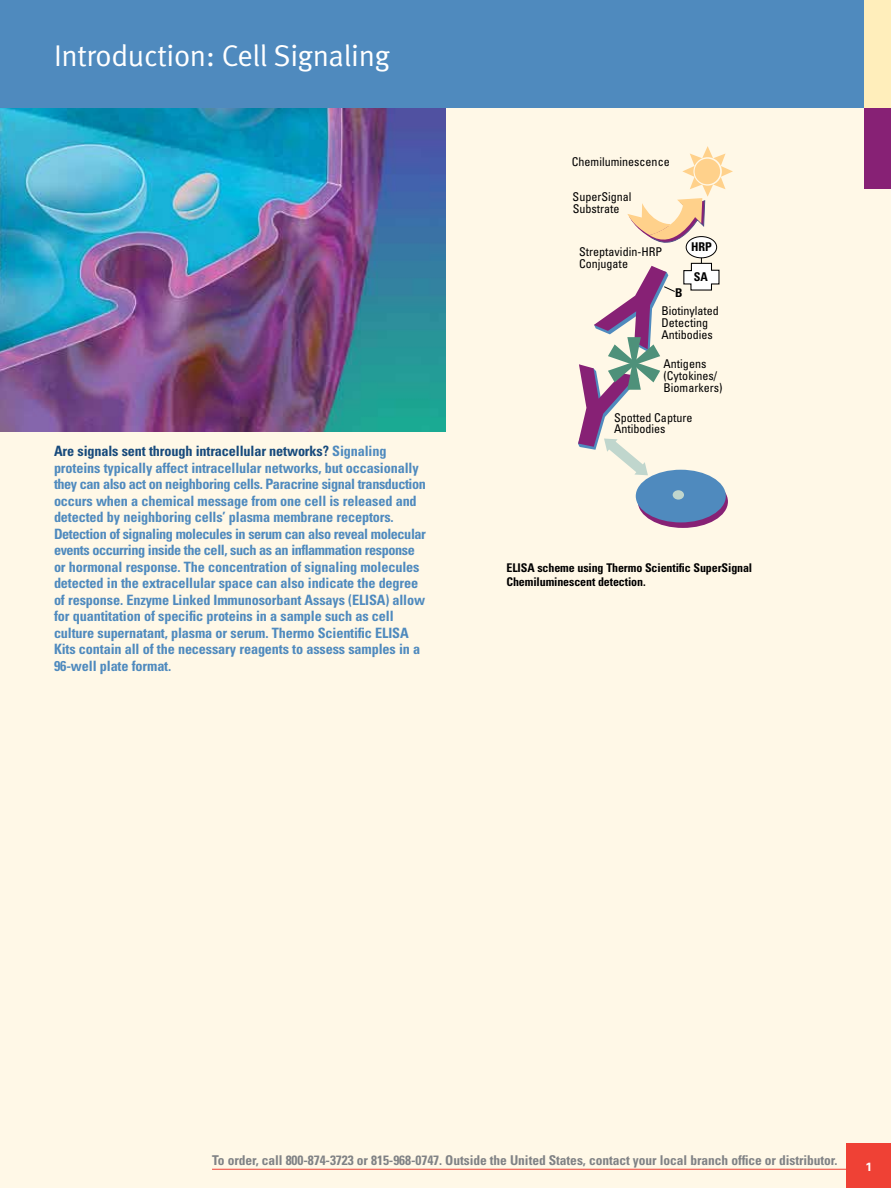
<style>
.page{position:relative;width:891px;height:1188px;background:#fff}
.page>*{position:absolute;margin:0;border:0;box-sizing:border-box;transform-origin:0 0}
.t1{font:30px "Meta Normal LF";letter-spacing:-.01em;color:#fff}
.t2{font:700 condensed 14.25px/16.5px "Univers";letter-spacing:-.01em;color:#4f8abe}
.t3{font:700 condensed 13.5px "Univers";letter-spacing:-.005em;color:#808285}
.t4{font:condensed 12.15px/12px "Univers";color:#000}
.t5{font:700 condensed 12.15px "Univers";color:#000}
.t6{font:700 condensed 12px/13.5px "Univers";letter-spacing:-.01em;color:#000}
.t7{font:700 12px "Univers";color:#fff}
.s1{color:#174a7c}
</style>
<div class="page">
<div style="left:0;top:96px;width:891px;height:1092px;background:#fff8e7"></div>
<div style="left:846px;top:1143px;width:45px;height:45px;background:#ef4135"></div>
<hr style="left:212px;top:1169px;width:642px;height:1px;background:#ef4135">
<div style="left:864px;top:108px;width:27px;height:81px;background:#872175"></div>
<svg style="left:638px;top:475px;width:90px;height:53px"></svg>
<div style="left:636px;top:470px;width:90px;height:52px;background:#4f8abe;border-radius:50%"></div>
<div style="left:673px;top:490px;width:11px;height:10px;background:#c0d6cd;border-radius:50%"></div>
<svg style="left:578px;top:146px;width:155px;height:329px"></svg>
<div style="left:686px;top:237px;width:31px;height:21px;background:#fff;border-radius:50%"></div>
<div style="left:686px;top:236px;width:31px;height:22px;border:1px solid #000;border-radius:50%"></div>
<img style="left:0;top:108px;width:446px;height:324px">
<div style="left:0;top:0;width:891px;height:108px;background:#4f8abe"></div>
<div style="left:864px;top:0;width:27px;height:108px;background:#feb"></div>
<h1 class="t1" style="left:54px;top:38px;width:337px">Introduction: Cell Signaling</h1>
<p class="t2" style="left:54px;top:443px;width:373px"><span class="s1">Are signals sent through intracellular networks?</span> Signaling proteins typically affect intracellular networks, but occasionally they can also act on neighboring cells. Paracrine signal transduction occurs when a chemical message from one cell is released and detected by neighboring cells’ plasma membrane receptors.<br>Detection of signaling molecules in serum can also reveal molecular events occurring inside the cell, such as an inflammation response or hormonal response. The concentration of signaling molecules detected in the extracellular space can also indicate the degree of response. Enzyme Linked Immunosorbant Assays (ELISA) allow for quantitation of specific proteins in a sample such as cell culture supernatant, plasma or serum. Thermo Scientific ELISA Kits contain all of the necessary reagents to assess samples in a 96-well plate format.</p>
<p class="t4" style="left:572px;top:155px;width:99px">Chemiluminescence</p>
<p class="t4" style="left:573px;top:190px;width:61px">SuperSignal<br>Substrate</p>
<p class="t4" style="left:579px;top:245px;width:85px">Streptavidin-HRP<br>Conjugate</p>
<p class="t5" style="left:675px;top:286px;width:9px">B</p>
<p class="t5" style="left:691px;top:240px;width:22px">HRP</p>
<p class="t5" style="left:694px;top:270px;width:16px">SA</p>
<p class="t4" style="left:661px;top:304px;width:59px">Biotinylated<br>Detecting<br>Antibodies</p>
<p class="t4" style="left:664px;top:357px;width:61px">Antigens (Cytokines/<br>Biomarkers)</p>
<p class="t4" style="left:614px;top:411px;width:80px">Spotted Capture<br>Antibodies</p>
<p class="t6" style="left:507px;top:561px;width:247px">ELISA scheme using Thermo Scientific SuperSignal<br>Chemiluminescent detection.</p>
<p class="t3" style="left:212px;top:1152px;width:627px">To order, call 800-874-3723 or 815-968-0747. Outside the United States, contact your local branch office or distributor.</p>
<p class="t7" style="left:865px;top:1159px;width:8px">1</p>
</div>
